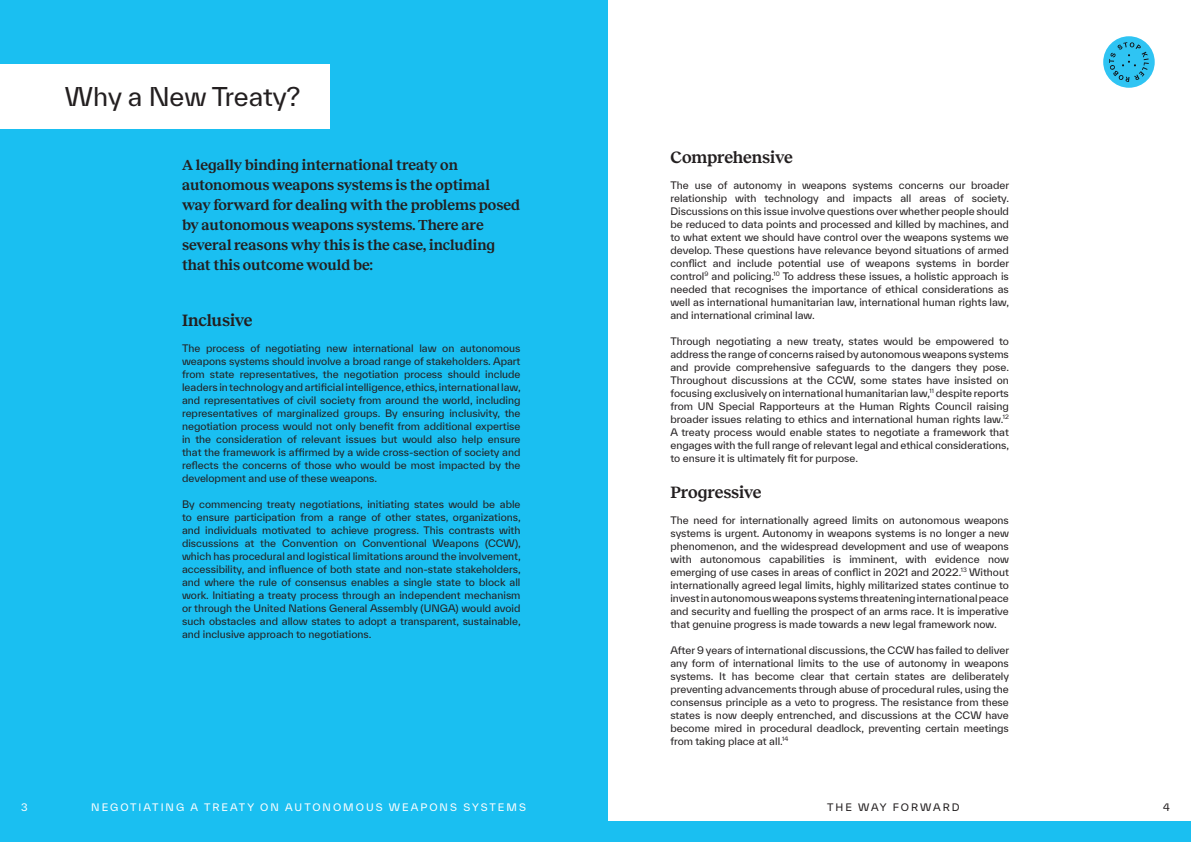
<style>
.page{position:relative;width:1191px;height:842px;background:#fff}
.page>*{position:absolute;margin:0;border:0;box-sizing:border-box;transform-origin:0 0}
.Header_1{font:25px "TWK Everett";letter-spacing:-.01em;color:#231f20}
.Header_2{font:600 17px "Reckless";letter-spacing:-.01em;color:#231f20}
.Intro_Para{font:600 15px/20px "Reckless";letter-spacing:-.005em;color:#231f20}
.Body_text{font:10px/13px "TWK Everett";color:#231f20;text-align:justify}
.t1{font:10px "TWK Everett";letter-spacing:.2em;color:#fff}
.Body_text-2{font:10px "TWK Everett";letter-spacing:.2em;color:#231f20}
</style>
<div class="page">
<div style="left:0;top:0;width:607px;height:842px;background:#1abff1"></div>
<div style="left:0;top:64px;width:330px;height:65px;background:#fff"></div>
<div style="left:1103px;top:36px;width:51px;height:52px;background:#2fc4f3;border-radius:50%"></div>
<svg style="left:1109px;top:42px;width:39px;height:40px"></svg>
<div style="left:552px;top:822px;width:639px;height:20px;background:#1abff1"></div>
<p class="Header_1" style="left:65px;top:80px;width:237px">Why a New Treaty?</p>
<p class="Intro_Para" style="left:182px;top:153px;width:340px">A legally binding international treaty on autonomous weapons systems is the optimal way forward for dealing with the problems posed by autonomous weapons systems. There are several reasons why this is the case, including that this outcome would be:</p>
<p class="Header_2" style="left:182px;top:307px;width:72px">Inclusive</p>
<p class="Body_text" style="left:182px;top:341px;width:340px">The process of negotiating new international law on autonomous weapons systems should involve a broad range of stakeholders. Apart from state representatives, the negotiation process should include leaders in technology and artificial intelligence, ethics, international law, and representatives of civil society from around the world, including representatives of marginalized groups. By ensuring inclusivity, the negotiation process would not only benefit from additional expertise in the consideration of relevant issues but would also help ensure that the framework is affirmed by a wide cross-section of society and reflects the concerns of those who would be most impacted by the development and use of these weapons.</p>
<p class="Body_text" style="left:182px;top:497px;width:340px">By commencing treaty negotiations, initiating states would be able to ensure participation from a range of other states, organizations, and individuals motivated to achieve progress. This contrasts with discussions at the Convention on Conventional Weapons (CCW), which has procedural and logistical limitations around the involvement, accessibility, and influence of both state and non-state stakeholders, and where the rule of consensus enables a single state to block all work. Initiating a treaty process through an independent mechanism or through the United Nations General Assembly (UNGA) would avoid such obstacles and allow states to adopt a transparent, sustainable, and inclusive approach to negotiations.</p>
<p class="Header_2" style="left:670px;top:144px;width:124px">Comprehensive</p>
<p class="Body_text" style="left:670px;top:178px;width:340px">The use of autonomy in weapons systems concerns our broader relationship with technology and impacts all areas of society.<br>Discussions on this issue involve questions over whether people should be reduced to data points and processed and killed by machines, and to what extent we should have control over the weapons systems we develop. These questions have relevance beyond situations of armed conflict and include potential use of weapons systems in border control<sup>9</sup> and policing.<sup>10</sup> To address these issues, a holistic approach is needed that recognises the importance of ethical considerations as well as international humanitarian law, international human rights law, and international criminal law.</p>
<p class="Body_text" style="left:670px;top:334px;width:340px">Through negotiating a new treaty, states would be empowered to address the range of concerns raised by autonomous weapons systems and provide comprehensive safeguards to the dangers they pose.<br>Throughout discussions at the CCW, some states have insisted on focusing exclusively on international humanitarian law,<sup>11</sup> despite reports from UN Special Rapporteurs at the H uman Rights Council raising broader issues relating to ethics and international human rights law.<sup>12<br></sup>A treaty process would enable states to negotiate a framework that engages with the full range of relevant legal and ethical considerations, to ensure it is ultimately fit for purpose.</p>
<p class="Header_2" style="left:670px;top:479px;width:93px">Progressive</p>
<p class="Body_text" style="left:670px;top:513px;width:340px">The need for internationally agreed limits on autonomous weapons systems is urgent. Autonomy in weapons systems is no longer a new phenomenon, and the widespread development and use of weapons with autonomous capabilities is imminent, with evidence now emerging of use cases in areas of conflict in 2021 and 2022.<sup>13</sup> Without internationally agreed legal limits, highly militarized states continue to invest in autonomous weapons systems threatening international peace and security and fuelling the prospect of an arms race. It is imperative that genuine progress is made towards a new legal framework now.</p>
<p class="Body_text" style="left:670px;top:643px;width:340px">After 9 years of international discussions, the CCW has failed to deliver any form of international limits to the use of autonomy in weapons systems. It has become clear that certain states are deliberately preventing advancements through abuse of procedural rules, using the consensus principle as a veto to progress. The resistance from these states is now deeply entrenched, and discussions at the CCW have become mired in procedural deadlock, preventing certain meetings from taking place at all.<sup>14</sup></p>
<p class="t1" style="left:21px;top:800px;width:8px">3</p>
<p class="t1" style="left:91px;top:800px;width:48px">Negotiating</p>
<p class="t1" style="left:191px;top:800px;width:185px">a Treat y on Auton omous</p>
<p class="t1" style="left:389px;top:800px;width:60px">Wea pons</p>
<p class="t1" style="left:463px;top:800px;width:62px">Syst ems</p>
<p class="Body_text-2" style="left:827px;top:800px;width:134px">The Way Forwa rd</p>
<p class="Body_text" style="left:1163px;top:801px;width:8px">4</p>
</div>
